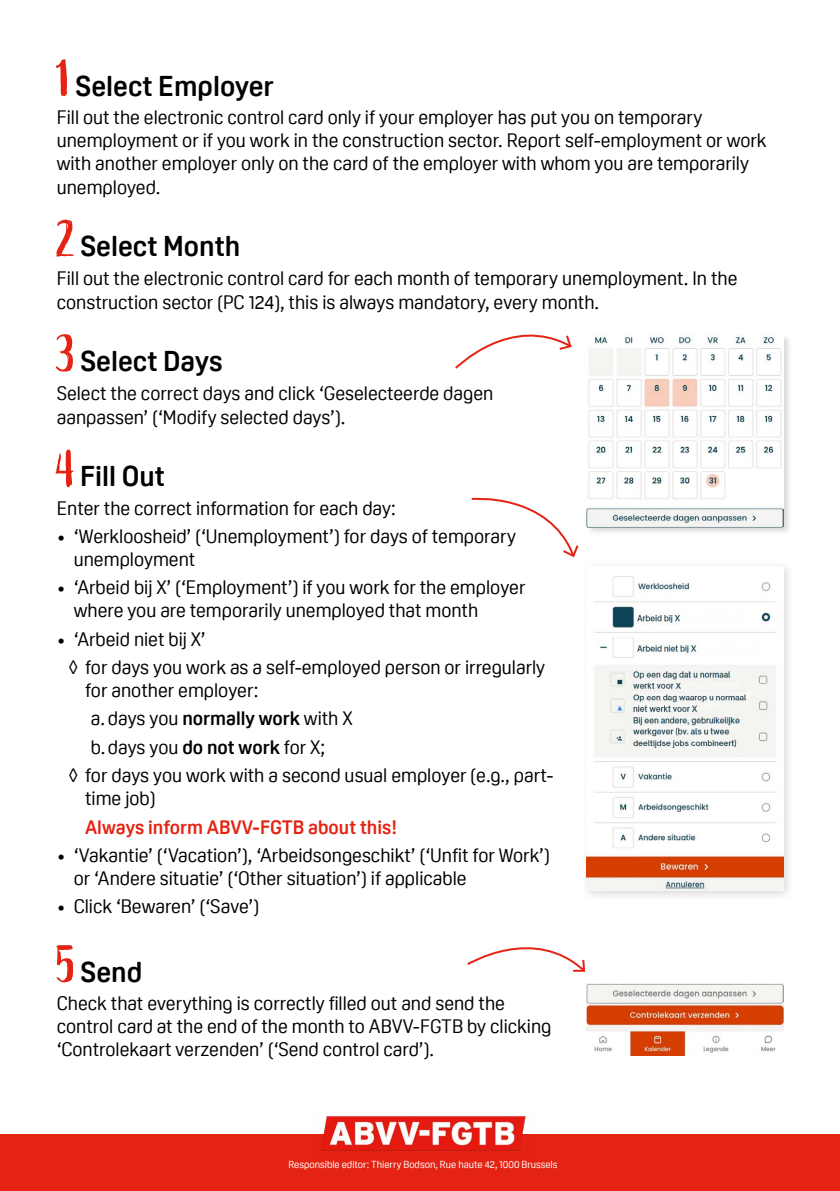
<style>
.page{position:relative;width:840px;height:1191px;background:#fff}
.page>*{position:absolute;margin:0;border:0;box-sizing:border-box;transform-origin:0 0}
.t1{font:700 28px "Oscine";color:#000}
.t2{font:19px/22.8px "Oscine";color:#000}
.t3{font:700 19px "Oscine";color:#e42313}
.t4{font:10px "Oscine";color:#fff}
.s1{font-family:"Active";font-weight:400;font-size:52px;color:#e42313}
.s2{font-weight:700}
</style>
<div class="page">
<div style="left:0;top:1134px;width:839px;height:57px;background:#e42313"></div>
<div style="left:585px;top:332px;width:207px;height:204px;background:#000;opacity:.15"></div>
<img style="left:586px;top:334px;width:196px;height:193px">
<svg style="left:455px;top:334px;width:117px;height:35px"></svg>
<svg style="left:471px;top:497px;width:108px;height:61px"></svg>
<svg style="left:467px;top:947px;width:119px;height:25px"></svg>
<div style="left:581px;top:560px;width:214px;height:342px;background:#000;opacity:.15"></div>
<img style="left:586px;top:566px;width:196px;height:324px">
<img style="left:586px;top:983px;width:196px;height:72px">
<img style="left:321px;top:1116px;width:205px;height:35px">
<h1 class="t1" style="left:57px;top:70px;width:218px"><span class="s1">1</span> Select Employer</h1>
<p class="t2" style="left:57px;top:106px;width:711px">Fill out the electronic control card only if your employer has put you on temporary unemployment or if you work in the construction sector. Report self-employment or work with another employer only on the card of the employer with whom you are temporarily unemployed.</p>
<h1 class="t1" style="left:57px;top:231px;width:185px"><span class="s1">2</span> Select Month</h1>
<p class="t2" style="left:57px;top:266px;width:681px;line-height:24px">Fill out the electronic control card for each month of temporary unemployment. In the construction sector (PC 124), this is always mandatory, every month.</p>
<h1 class="t1" style="left:57px;top:345px;width:167px"><span class="s1">3</span> Select Days</h1>
<p class="t2" style="left:57px;top:381px;width:438px;line-height:24px">Select the correct days and click ‘Geselecteerde dagen aanpassen’ (‘Modify selected days’).</p>
<h1 class="t1" style="left:57px;top:460px;width:110px"><span class="s1">4</span> Fill Out</h1>
<p class="t2" style="left:57px;top:496px;width:340px">Enter the correct information for each day:</p>
<p class="t2" style="left:74px;top:525px;width:443px;text-indent:-17px">• ‘Werkloosheid’ (‘Unemployment’) for days of temporary unemployment</p>
<p class="t2" style="left:74px;top:576px;width:453px;text-indent:-17px">• ‘Arbeid bij X’ (‘Employment’) if you work for the employer where you are temporarily unemployed that month</p>
<p class="t2" style="left:68px;top:624px;width:478px;line-height:28.4px;text-indent:-11px">• ‘Arbeid niet bij X’<br>◊ for days you work as a self-employed person or irregularly</p>
<p class="t2" style="left:85px;top:679px;width:175px">for another employer:</p>
<p class="t2" style="left:91px;top:707px;width:263px">a. days you <span class="s2">normally work</span> with X</p>
<p class="t2" style="left:91px;top:735px;width:236px">b.days you <span class="s2">do not work</span> for X;</p>
<p class="t2" style="left:68px;top:764px;width:486px">◊ for days you work with a second usual employer (e.g., part-</p>
<p class="t2" style="left:85px;top:787px;width:72px">time job)</p>
<p class="t3" style="left:85px;top:816px;width:313px">Always inform ABVV-FGTB about this!</p>
<p class="t2" style="left:74px;top:844px;width:477px;text-indent:-17px">• ‘Vakantie’ (‘Vacation’), ‘Arbeidsongeschikt’ (‘Unfit for Work’) or ‘Andere situatie’ (‘Other situation’) if applicable</p>
<p class="t2" style="left:57px;top:895px;width:204px">• Click ‘Bewaren’ (‘Save’)</p>
<h1 class="t1" style="left:57px;top:956px;width:87px"><span class="s1">5</span> Send</h1>
<p class="t2" style="left:57px;top:992px;width:496px">Check that everything is correctly filled out and send the control card at the end of the month to ABVV-FGTB by clicking ‘Controlekaart verzenden’ (‘Send control card’).</p>
<p class="t4" style="left:288px;top:1159px;width:270px">Responsible editor: Thierry Bodson, Rue haute 42, 1000 Brussels</p>
</div>
